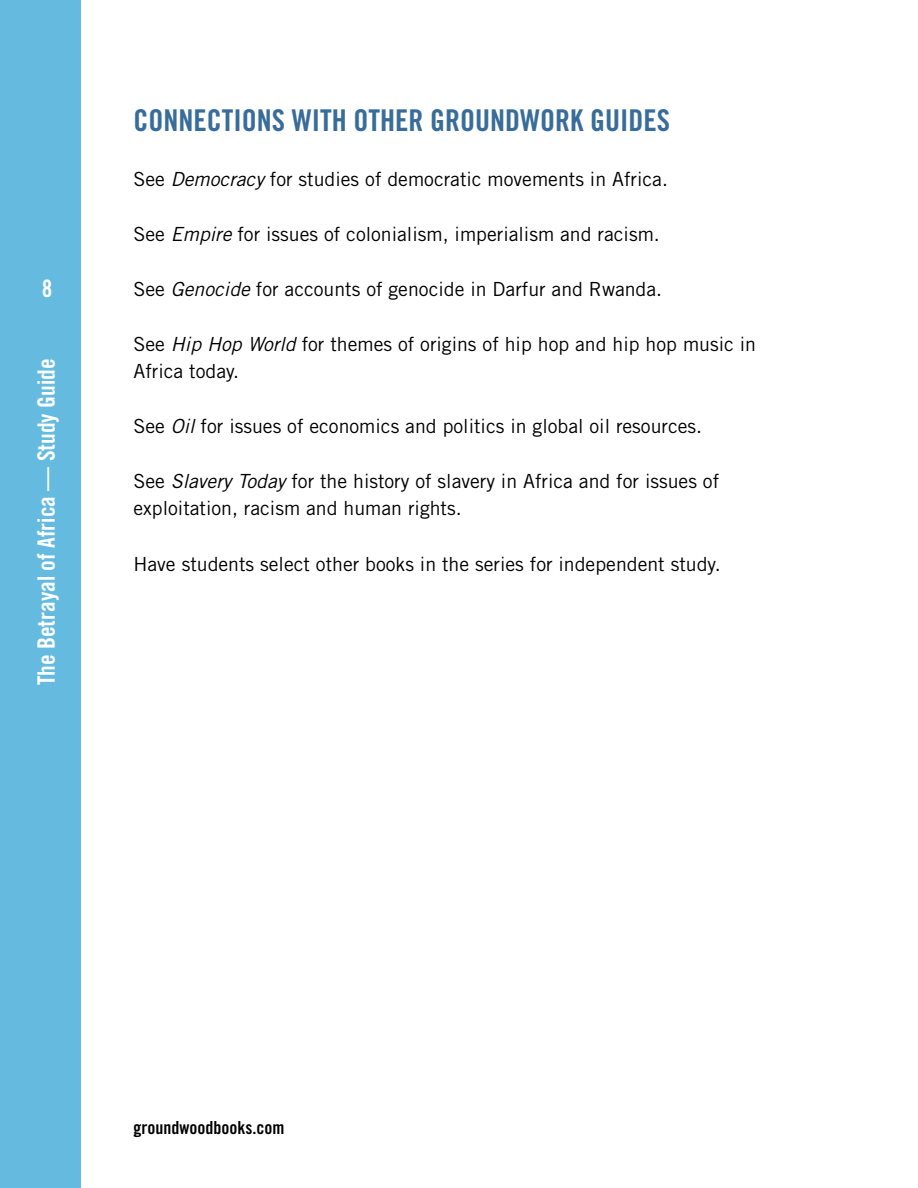
<style>
.page{position:relative;width:918px;height:1188px;background:#fff}
.page>*{position:absolute;margin:0;border:0;box-sizing:border-box;transform-origin:0 0}
.t1{font:30px "Trade Gothic Bold Cond Twenty";color:#386c9a}
.t2{font:24px "Trade Gothic Bold Cond Twenty";color:#fff}
.t3{font:19.5px/27px "Trade Gothic";color:#000}
.t4{font:18px "Trade Gothic Bold Cond Twenty";color:#000}
.s1{font-style:italic}
</style>
<div class="page">
<div style="left:0;top:0;width:81px;height:1188px;background:#65bbdf"></div>
<p class="t2" style="left:42px;top:274px;width:12px">8</p>
<p class="t2" style="left:32px;top:685px;width:328px;rotate:-90deg">The Betrayal of Africa — Study Guide</p>
<h1 class="t1" style="left:133px;top:102px;width:538px">CONNECTIONS WITH OTHER GROUNDWORK GUIDES</h1>
<p class="t3" style="left:133px;top:165px;width:536px">See <span class="s1">Democracy</span> for studies of democratic movements in Africa.</p>
<p class="t3" style="left:133px;top:220px;width:528px">See <span class="s1">Empire</span> for issues of colonialism, imperialism and racism.</p>
<p class="t3" style="left:133px;top:275px;width:530px">See <span class="s1">Genocide</span> for accounts of genocide in Darfur and Rwanda.</p>
<p class="t3" style="left:133px;top:331px;width:624px">See <span class="s1">Hip Hop World</span> for themes of origins of hip hop and hip hop music in<br>Africa today.</p>
<p class="t3" style="left:133px;top:413px;width:570px">See <span class="s1">Oil</span> for issues of economics and politics in global oil resources.</p>
<p class="t3" style="left:133px;top:468px;width:587px">See <span class="s1">Slavery Today</span> for the history of slavery in Africa and for issues of exploitation, racism and human rights.</p>
<p class="t3" style="left:133px;top:550px;width:589px">Have students select other books in the series for independent study.</p>
<p class="t4" style="left:133px;top:1117px;width:152px">groundwoodbooks.com</p>
</div>
